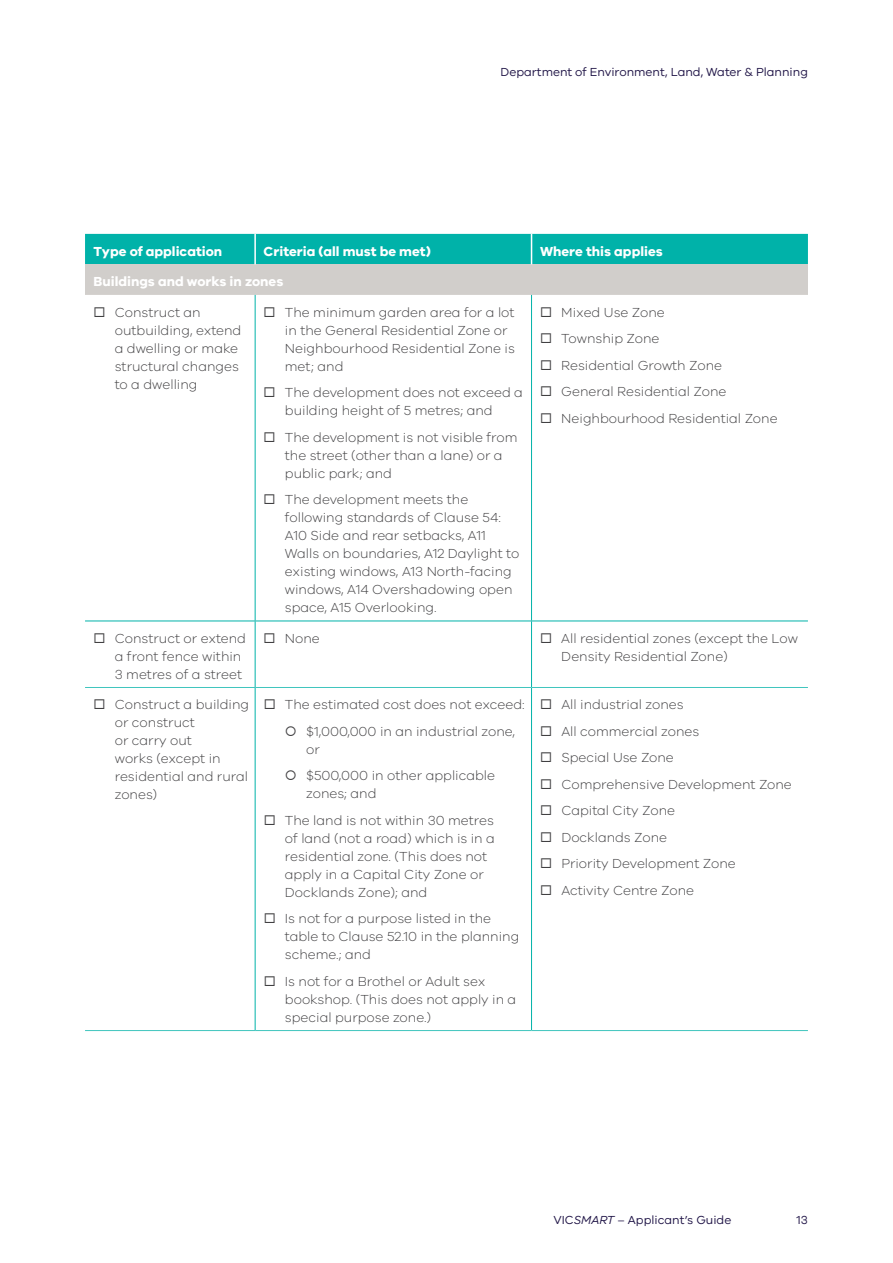
<style>
.page{position:relative;width:893px;height:1263px;background:#fff}
.page>*{position:absolute;margin:0;border:0;box-sizing:border-box;transform-origin:0 0}
.t1{font:300 13.5px/18px "VIC";color:#414042}
.t2{font:700 13.5px "VIC";color:#fff}
.t3{font:12px "VIC";color:#201547}
.s1{font-style:italic}
</style>
<div class="page">
<div style="left:85px;top:234px;width:723px;height:30px;background:#00b2a9"></div>
<div style="left:85px;top:264px;width:723px;height:31px;background:#d1cecb"></div>
<svg style="left:85px;top:295px;width:723px;height:735px"></svg>
<hr style="left:254px;top:234px;width:2px;height:30px;background:#fff">
<hr style="left:531px;top:234px;width:1px;height:30px;background:#fff">
<hr style="left:255px;top:295px;width:1px;height:326px;background:#00b2a9">
<hr style="left:531px;top:295px;width:1px;height:326px;background:#00b2a9">
<hr style="left:255px;top:621px;width:1px;height:66px;background:#00b2a9">
<hr style="left:531px;top:621px;width:1px;height:66px;background:#00b2a9">
<hr style="left:255px;top:688px;width:1px;height:342px;background:#00b2a9">
<hr style="left:531px;top:688px;width:1px;height:342px;background:#00b2a9">
<hr style="left:85px;top:687px;width:170px;height:1px;background:#40c5be">
<hr style="left:255px;top:687px;width:276px;height:1px;background:#40c5be">
<hr style="left:531px;top:687px;width:277px;height:1px;background:#40c5be">
<hr style="left:85px;top:1030px;width:170px;height:1px;background:#40c5be">
<hr style="left:255px;top:1030px;width:276px;height:1px;background:#40c5be">
<hr style="left:531px;top:1030px;width:277px;height:1px;background:#40c5be">
<hr style="left:85px;top:621px;width:170px;height:1px;background:#00b2a9">
<hr style="left:255px;top:621px;width:276px;height:1px;background:#00b2a9">
<hr style="left:531px;top:621px;width:277px;height:1px;background:#00b2a9">
<svg style="left:95px;top:307px;width:9px;height:10px"></svg>
<svg style="left:265px;top:307px;width:10px;height:10px"></svg>
<svg style="left:265px;top:387px;width:10px;height:10px"></svg>
<svg style="left:265px;top:432px;width:10px;height:10px"></svg>
<svg style="left:265px;top:494px;width:10px;height:10px"></svg>
<svg style="left:541px;top:307px;width:10px;height:10px"></svg>
<svg style="left:541px;top:333px;width:10px;height:10px"></svg>
<svg style="left:541px;top:360px;width:10px;height:10px"></svg>
<svg style="left:541px;top:386px;width:10px;height:10px"></svg>
<svg style="left:541px;top:413px;width:10px;height:10px"></svg>
<svg style="left:95px;top:633px;width:9px;height:10px"></svg>
<svg style="left:265px;top:633px;width:10px;height:10px"></svg>
<svg style="left:541px;top:633px;width:10px;height:10px"></svg>
<svg style="left:95px;top:699px;width:9px;height:10px"></svg>
<svg style="left:265px;top:699px;width:10px;height:10px"></svg>
<svg style="left:286px;top:726px;width:10px;height:10px"></svg>
<svg style="left:286px;top:770px;width:10px;height:10px"></svg>
<svg style="left:265px;top:815px;width:10px;height:10px"></svg>
<svg style="left:265px;top:913px;width:10px;height:10px"></svg>
<svg style="left:265px;top:976px;width:10px;height:10px"></svg>
<svg style="left:541px;top:699px;width:10px;height:10px"></svg>
<svg style="left:541px;top:726px;width:10px;height:10px"></svg>
<svg style="left:541px;top:752px;width:10px;height:10px"></svg>
<svg style="left:541px;top:779px;width:10px;height:10px"></svg>
<svg style="left:541px;top:805px;width:10px;height:10px"></svg>
<svg style="left:541px;top:832px;width:10px;height:10px"></svg>
<svg style="left:541px;top:858px;width:10px;height:10px"></svg>
<svg style="left:541px;top:885px;width:10px;height:10px"></svg>
<p class="t3" style="left:500px;top:65px;width:309px">Department of Environment, Land, Water &amp; Planning</p>
<p class="t2" style="left:94px;top:243px;width:130px">Type of application</p>
<p class="t2" style="left:264px;top:243px;width:169px">Criteria (all must be met)</p>
<p class="t2" style="left:540px;top:243px;width:124px">Where this applies</p>
<p class="t2" style="left:94px;top:273px;width:191px">Buildings and works in zones</p>
<p class="t1" style="left:115px;top:303px;width:128px">Construct an outbuilding, extend a dwelling or make structural changes to a dwelling</p>
<p class="t1" style="left:285px;top:303px;width:232px">The minimum garden area for a lot in the General Residential Zone or<br>Neighbourhood Residential Zone is met; and</p>
<p class="t1" style="left:285px;top:383px;width:240px">The development does not exceed a building height of 5 metres; and</p>
<p class="t1" style="left:285px;top:428px;width:234px">The development is not visible from the street (other than a lane) or a public park; and</p>
<p class="t1" style="left:285px;top:490px;width:236px">The development meets the following standards of Clause 54:<br>A10 Side and rear setbacks, A11<br>Walls on boundaries, A12 Daylight to existing windows, A13 North-facing windows, A14 Overshadowing open space, A15 Overlooking.</p>
<p class="t1" style="left:561px;top:299px;width:218px;line-height:26.5px">Mixed Use Zone<br>Township Zone<br>Residential Growth Zone<br>General Residential Zone<br>Neighbourhood Residential Zone</p>
<p class="t1" style="left:115px;top:629px;width:133px">Construct or extend a front fence within<br>3 metres of a street</p>
<p class="t1" style="left:285px;top:629px;width:36px">None</p>
<p class="t1" style="left:561px;top:629px;width:238px">All residential zones (except the Low<br>Density Residential Zone)</p>
<p class="t1" style="left:115px;top:695px;width:136px">Construct a building or construct<br>or carry out<br>works (except in residential and rural zones)</p>
<p class="t1" style="left:306px;top:691px;width:220px;line-height:26.5px;text-indent:-21px">The estimated cost does not exceed: $1,000,000 in an industrial zone,</p>
<p class="t1" style="left:561px;top:691px;width:232px;line-height:26.5px">All industrial zones<br>All commercial zones<br>Special Use Zone<br>Comprehensive Development Zone<br>Capital City Zone<br>Docklands Zone<br>Priority Development Zone<br>Activity Centre Zone</p>
<p class="t1" style="left:306px;top:735px;width:190px;line-height:26.5px">or<br>$500,000 in other applicable</p>
<p class="t1" style="left:285px;top:780px;width:210px;line-height:26.5px;text-indent:21px">zones; and<br>The land is not within 30 metres</p>
<p class="t1" style="left:285px;top:829px;width:211px">of land (not a road) which is in a residential zone. (This does not apply in a Capital City Zone or<br>Docklands Zone); and</p>
<p class="t1" style="left:285px;top:909px;width:236px">Is not for a purpose listed in the table to Clause 52.10 in the planning scheme.; and</p>
<p class="t1" style="left:285px;top:972px;width:233px">Is not for a Brothel or Adult sex bookshop. (This does not apply in a special purpose zone.)</p>
<p class="t3" style="left:553px;top:1213px;width:179px">VIC<span class="s1">SMART</span> – Applicant’s Guide</p>
<p class="t3" style="left:797px;top:1213px;width:13px">13</p>
</div>
